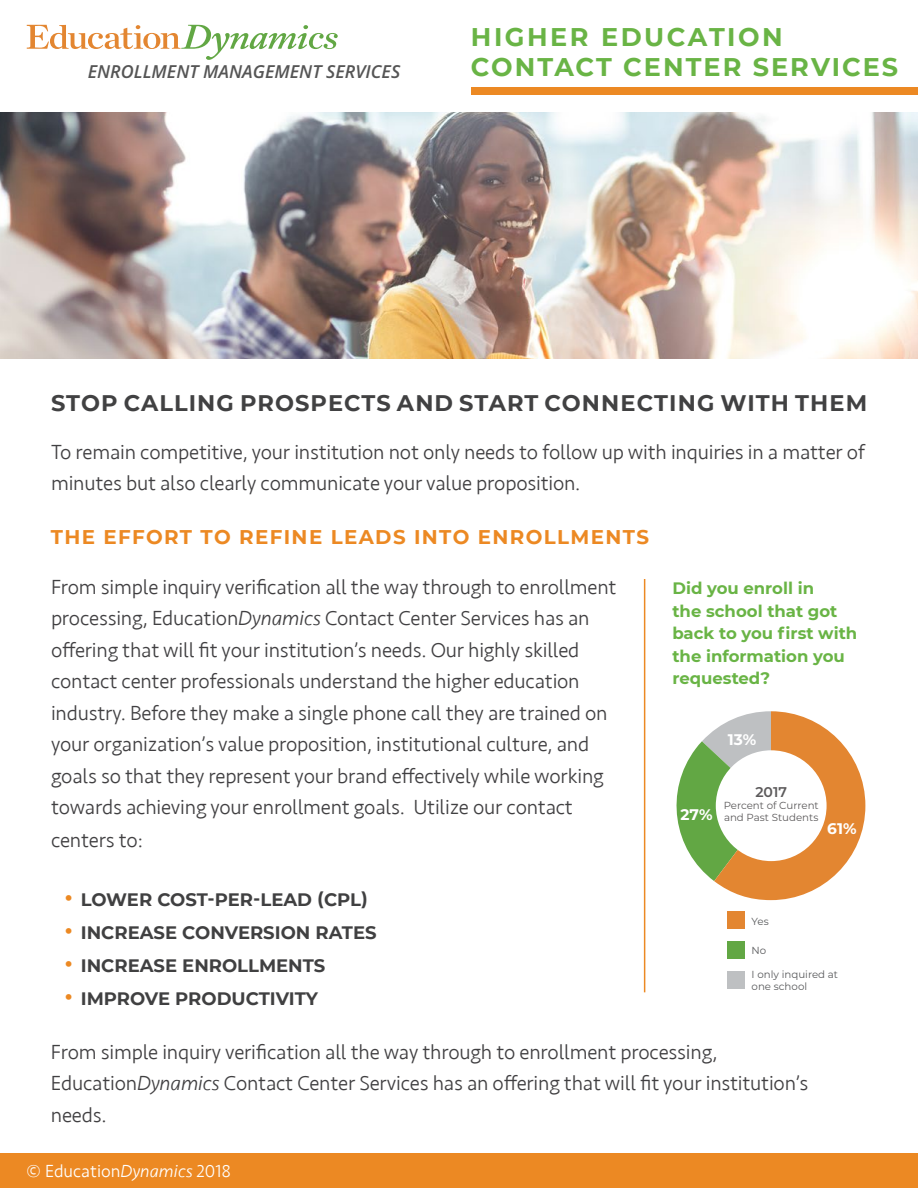
<style>
.page{position:relative;width:918px;height:1188px;background:#fff}
.page>*{position:absolute;margin:0;border:0;box-sizing:border-box;transform-origin:0 0}
.t1{font:700 25.5px "Montserrat";letter-spacing:.08em;color:#69b445}
.t2{font:700 25.5px "Montserrat";letter-spacing:.1em;color:#69b445}
.t3{font:700 22.5px "Montserrat";letter-spacing:.05em;color:#414142}
.t4{font:300 21px/31.7px "Seravek";letter-spacing:-.01em;color:#414042}
.t5{font:700 19.8px "Montserrat";letter-spacing:.07em;color:#ec8923}
.t6{font:700 18px "Montserrat";color:#404041}
.t7{font:300 18px "Seravek";color:#fff}
.t8{font:italic 600 17.85px "Open Sans";color:#555}
.t9{font:700 16.5px/22.5px "Montserrat";color:#69b445}
.t10{font:700 15.3px "Montserrat";color:#fff}
.t11{font:600 14.1px "Montserrat";color:#5c5a5b}
.t12{font:10.2px/12.3px "Montserrat";color:#5c5a5b}
.t13{font:10.2px/12.3px "Montserrat";color:#58595b}
.s1{font-style:italic}
.s2{font-size:22.5px;color:#ec8923}
</style>
<div class="page">
<div style="left:472px;top:87px;width:446px;height:7px;background:#ec8923"></div>
<svg style="left:27px;top:25px;width:311px;height:35px"></svg>
<img style="left:0;top:112px;width:918px;height:247px">
<div style="left:0;top:1154px;width:918px;height:34px;background:#ec8923"></div>
<svg style="left:676px;top:711px;width:189px;height:189px"></svg>
<div style="left:716px;top:750px;width:111px;height:111px;background:#fff;border-radius:50%"></div>
<div style="left:728px;top:912px;width:17px;height:17px;background:#e38631"></div>
<div style="left:728px;top:941px;width:17px;height:17px;background:#62a744"></div>
<div style="left:728px;top:972px;width:17px;height:17px;background:#bec0c2"></div>
<hr style="left:644px;top:579px;width:1px;height:413px;background:#ec8923">
<p class="t2" style="left:471px;top:18px;width:314px">HIGHER EDUCATION</p>
<p class="t8" style="left:88px;top:59px;width:314px">ENROLLMENT MANAGEMENT SERVICES</p>
<p class="t1" style="left:471px;top:49px;width:429px">CONTACT CENTER SERVICES</p>
<p class="t3" style="left:51px;top:386px;width:818px">STOP CALLING PROSPECTS AND START CONNECTING WITH THEM</p>
<p class="t4" style="left:51px;top:436px;width:816px">To remain competitive, your institution not only needs to follow up with inquiries in a matter of minutes but also clearly communicate your value proposition.</p>
<p class="t5" style="left:51px;top:523px;width:600px">THE EFFORT TO REFINE LEADS INTO ENROLLMENTS</p>
<p class="t4" style="left:51px;top:572px;width:567px">From simple inquiry verification all the way through to enrollment processing, Education<span class="s1">Dynamics</span> Contact Center Services has an offering that will fit your institution’s needs. Our highly skilled contact center professionals understand the higher education industry. Before they make a single phone call they are trained on your organization’s value proposition, institutional culture, and goals so that they represent your brand effectively while working towards achieving your enrollment goals. Utilize our contact centers to:</p>
<p class="t9" style="left:672px;top:577px;width:186px">Did you enroll in<br>the school that got back to you first with the information you requested?</p>
<p class="t10" style="left:728px;top:728px;width:30px">13%</p>
<p class="t10" style="left:681px;top:804px;width:34px">27%</p>
<p class="t11" style="left:755px;top:782px;width:33px">2017</p>
<p class="t12" style="left:724px;top:799px;width:97px">Percent of Current and Past Students</p>
<p class="t10" style="left:827px;top:817px;width:31px">61%</p>
<p class="t6" style="left:64px;top:886px;width:305px"><span class="s2">•</span> LOWER COST-PER-LEAD (CPL)</p>
<p class="t6" style="left:64px;top:919px;width:314px"><span class="s2">•</span> INCREASE CONVERSION RATES</p>
<p class="t6" style="left:64px;top:952px;width:263px"><span class="s2">•</span> INCREASE ENROLLMENTS</p>
<p class="t6" style="left:64px;top:985px;width:255px"><span class="s2">•</span> IMPROVE PRODUCTIVITY</p>
<p class="t4" style="left:51px;top:1036px;width:759px">From simple inquiry verification all the way through to enrollment processing,<br>Education<span class="s1">Dynamics</span> Contact Center Services has an offering that will fit your institution’s needs.</p>
<p class="t13" style="left:752px;top:915px;width:19px">Yes</p>
<p class="t13" style="left:752px;top:944px;width:16px">No</p>
<p class="t13" style="left:752px;top:968px;width:88px">I only inquired at one school</p>
<p class="t7" style="left:26px;top:1160px;width:206px">© Education<span class="s1">Dynamics</span> 2018</p>
</div>
